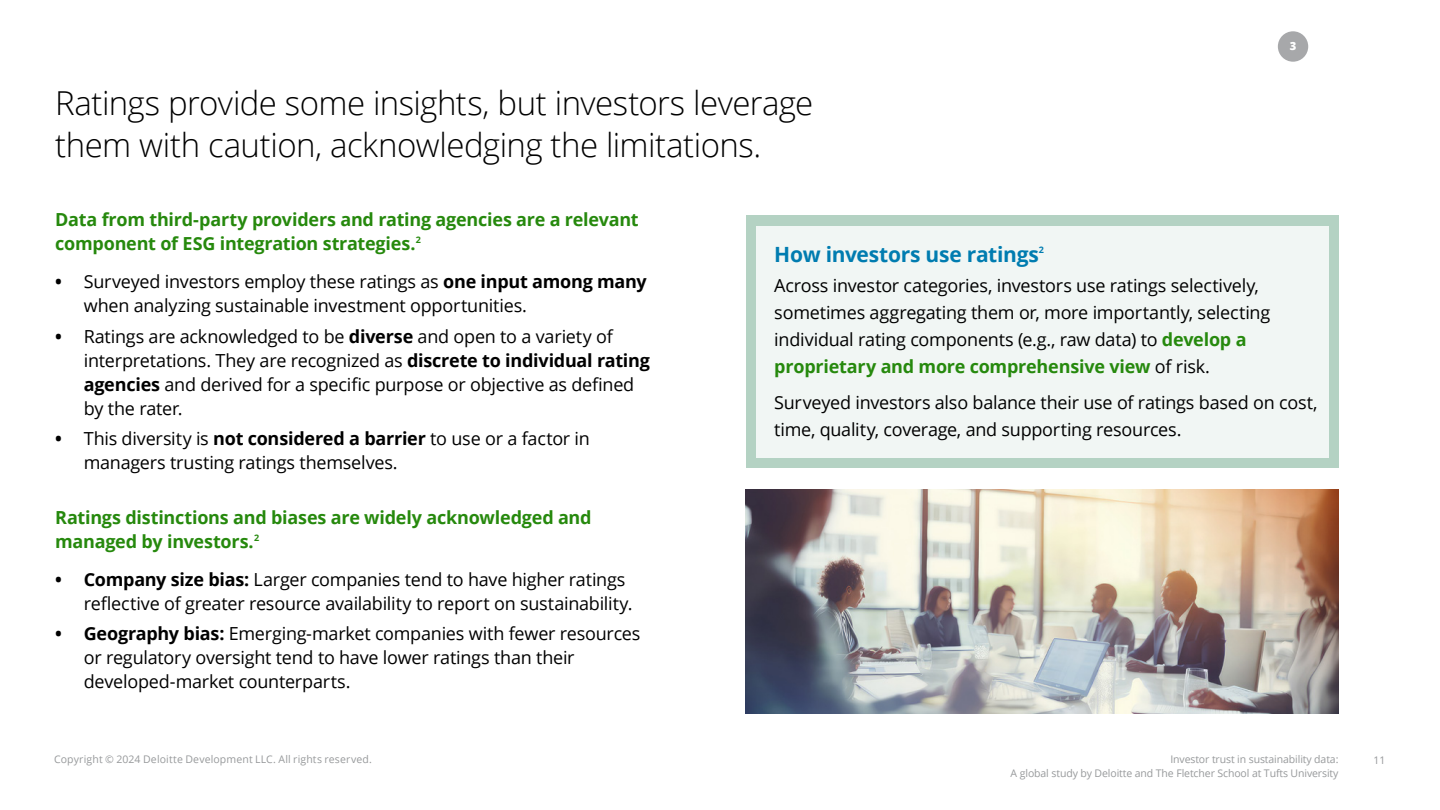
<style>
.page{position:relative;width:1440px;height:810px;background:#fff}
.page>*{position:absolute;margin:0;border:0;box-sizing:border-box;transform-origin:0 0}
.t1{font:300 33px/42px "Open Sans";letter-spacing:-.015em;color:#000}
.t2{font:700 21px "Open Sans";letter-spacing:-.015em;color:#007cb0}
.t3{font:18px/24px "Open Sans";letter-spacing:-.015em;color:#000}
.t4{font:700 18px/24px "Open Sans";letter-spacing:-.015em;color:#26890d}
.t5{font:800 11.25px "Open Sans";color:#fff}
.t6{font:10.5px/14.2px "Open Sans";letter-spacing:-.01em;color:#97999b;text-align:right}
.t7{font:10.5px "Open Sans";letter-spacing:.01em;color:#97999b}
.t8{font:700 9px "Open Sans";color:#007cb0}
.s1{font-weight:700}
.s2{font-weight:700;color:#26890d}
</style>
<div class="page">
<div style="left:746px;top:215px;width:592px;height:253px;background:#b4d2c3"></div>
<div style="left:757px;top:226px;width:572px;height:231px;background:#f1f6f4"></div>
<div style="left:1278px;top:31px;width:30px;height:31px;background:#a7a8aa;border-radius:50%"></div>
<img style="left:746px;top:489px;width:592px;height:225px">
<h1 class="t1" style="left:55px;top:81px;width:759px">Ratings provide some insights, but investors leverage them with caution, acknowledging the limitations.</h1>
<p class="t5" style="left:1290px;top:38px;width:8px">3</p>
<p class="t4" style="left:55px;top:207px;width:585px">Data from third-party providers and rating agencies are a relevant component of ESG integration strategies.<sup>2</sup></p>
<p class="t3" style="left:84px;top:269px;width:565px;text-indent:-28px"><span class="s1">•</span> Surveyed investors employ these ratings as <span class="s1">one input among many </span>when analyzing sustainable investment opportunities.</p>
<p class="t3" style="left:84px;top:324px;width:568px;text-indent:-28px"><span class="s1">•</span> Ratings are acknowledged to be <span class="s1">diverse</span> and open to a variety of interpretations. They are recognized as <span class="s1">discrete to individual rating agencies</span> and derived for a specific purpose or objective as defined by the rater.</p>
<p class="t3" style="left:84px;top:426px;width:508px;text-indent:-28px"><span class="s1">•</span> This diversity is <span class="s1">not considered a barrier</span> to use or a factor in managers trusting ratings themselves.</p>
<p class="t4" style="left:55px;top:505px;width:538px">Ratings distinctions and biases are widely acknowledged and managed by investors.<sup>2</sup></p>
<p class="t3" style="left:84px;top:567px;width:550px;text-indent:-28px"><span class="s1">• Company size bias:</span> Larger companies tend to have higher ratings reflective of greater resource availability to report on sustainability.</p>
<p class="t3" style="left:84px;top:621px;width:558px;text-indent:-28px"><span class="s1">• Geography bias:</span> Emerging-market companies with fewer resources or regulatory oversight tend to have lower ratings than their developed-market counterparts.</p>
<p class="t2" style="left:774px;top:240px;width:266px">How investors use ratings</p>
<p class="t8" style="left:1039px;top:243px;width:7px">2</p>
<p class="t3" style="left:774px;top:272px;width:497px;line-height:27px">Across investor categories, investors use ratings selectively, sometimes aggregating them or, more importantly, selecting individual rating components (e.g., raw data) to <span class="s2">develop a proprietary and more comprehensive view</span> of risk.</p>
<p class="t3" style="left:774px;top:389px;width:545px;line-height:27px">Surveyed investors also balance their use of ratings based on cost, time, quality, coverage, and supporting resources.</p>
<p class="t7" style="left:54px;top:752px;width:319px">Copyright © 2024 Deloitte Development LLC. All rights reserved.</p>
<p class="t6" style="left:1011px;top:751px;width:329px">Investor trust in sustainability data:<br>A global study by Deloitte and The Fletcher School at Tufts University</p>
<p class="t6" style="left:1374px;top:753px;width:13px">11</p>
</div>
